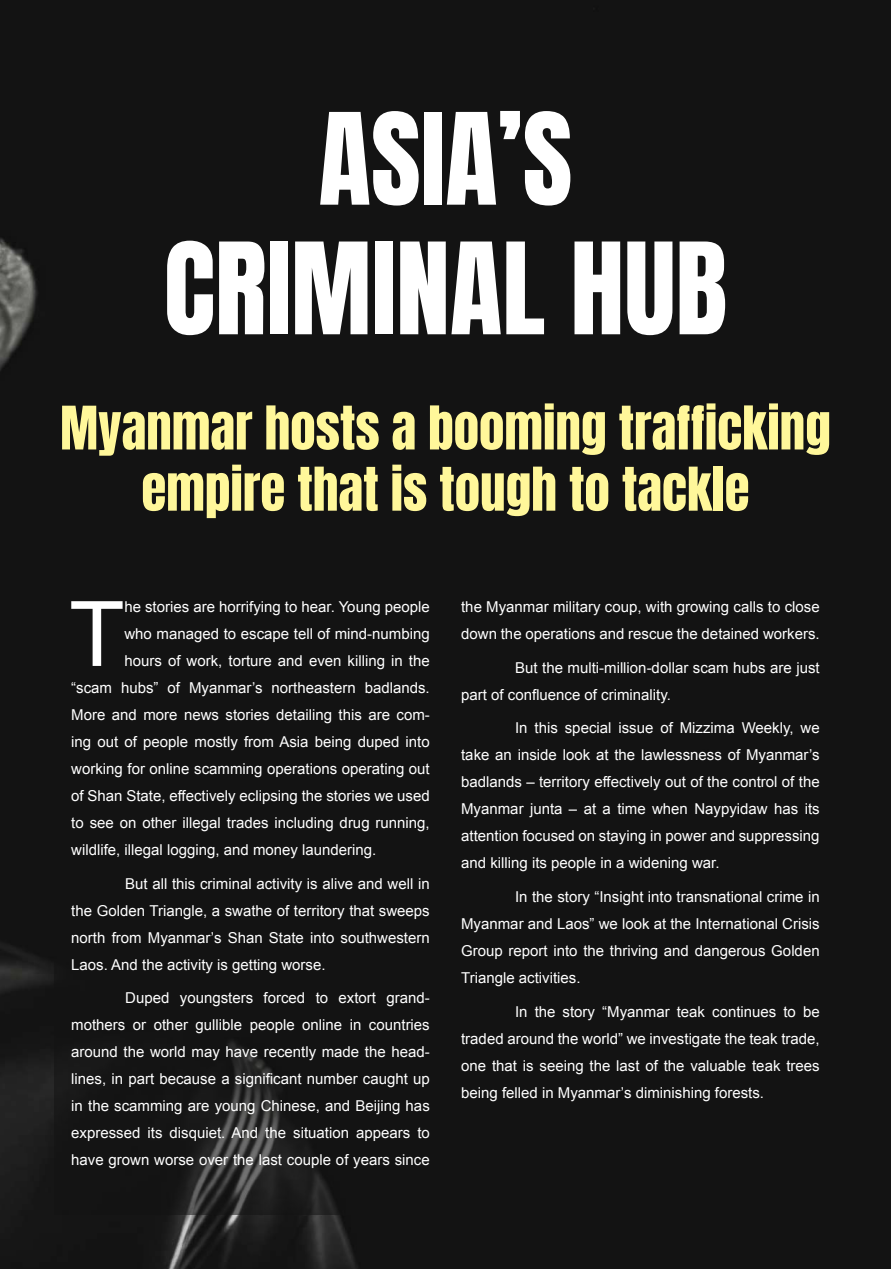
<style>
.page{position:relative;width:891px;height:1269px;background:#fff}
.page>*{position:absolute;margin:0;border:0;box-sizing:border-box;transform-origin:0 0}
.t1{font:108px/129.6px "Anton";color:#fff;text-align:center}
.t2{font:90.45px "Arial";color:#fff}
.t3{font:51px/61.2px "Anton";color:#fff79a;text-align:center}
.t4{font:15px/27px "Arial";color:#fff;text-align:justify}
</style>
<div class="page">
<div style="left:0;top:0;width:890px;height:1269px;background:#131313"></div>
<div style="left:54px;top:580px;width:784px;height:635px;background:#131313"></div>
<svg style="left:0;top:1166px;width:1px;height:49px"></svg>
<h1 class="t1" style="left:164px;top:103px;width:565px">ASIA’S<br>CRIMINAL HUB</h1>
<h3 class="t3" style="left:60px;top:401px;width:772px">Myanmar hosts a booming trafficking empire that is tough to tackle</h3>
<h2 class="t2" style="left:69px;top:575px;width:57px">T</h2>
<p class="t4" style="left:124px;top:593px;width:307px">he stories are horrifying to hear. Young people</p>
<p class="t4" style="left:124px;top:620px;width:307px">who managed to escape tell of mind-numbing</p>
<p class="t4" style="left:124px;top:647px;width:307px">hours of work, torture and even killing in the</p>
<p class="t4" style="left:71px;top:674px;width:360px">“scam hubs” of Myanmar’s northeastern badlands.</p>
<p class="t4" style="left:71px;top:701px;width:360px">More and more news stories detailing this are com-</p>
<p class="t4" style="left:71px;top:728px;width:360px">ing out of people mostly from Asia being duped into</p>
<p class="t4" style="left:71px;top:755px;width:360px">working for online scamming operations operating out</p>
<p class="t4" style="left:71px;top:782px;width:360px">of Shan State, effectively eclipsing the stories we used</p>
<p class="t4" style="left:71px;top:809px;width:360px">to see on other illegal trades including drug running,</p>
<p class="t4" style="left:71px;top:836px;width:307px">wildlife, illegal logging, and money laundering.</p>
<p class="t4" style="left:71px;top:870px;width:360px;text-indent:54px">But all this criminal activity is alive and well in the Golden Triangle, a swathe of territory that sweeps north from Myanmar’s Shan State into southwestern Laos. And the activity is getting worse.</p>
<p class="t4" style="left:71px;top:985px;width:360px;text-indent:54px">Duped youngsters forced to extort grand&shy;mothers or other gullible people online in countries around the world may have recently made the head&shy;lines, in part because a significant number caught up in the scamming are young Chinese, and Beijing has expressed its disquiet. And the situation appears to have grown worse over the last couple of years since</p>
<p class="t4" style="left:461px;top:593px;width:360px">the Myanmar military coup, with growing calls to close down the operations and rescue the detained workers.</p>
<p class="t4" style="left:461px;top:654px;width:360px;text-indent:54px">But the multi-million-dollar scam hubs are just part of confluence of criminality.</p>
<p class="t4" style="left:461px;top:715px;width:360px;text-indent:54px">In this special issue of Mizzima Weekly, we take an inside look at the lawlessness of Myanmar’s badlands – territory effectively out of the control of the Myanmar junta – at a time when Naypyidaw has its attention focused on staying in power and suppressing and killing its people in a widening war.</p>
<p class="t4" style="left:461px;top:884px;width:360px;text-indent:54px">In the story “Insight into transnational crime in Myanmar and Laos” we look at the International Crisis Group report into the thriving and dangerous Golden Triangle activities.</p>
<p class="t4" style="left:461px;top:998px;width:360px;text-indent:54px">In the story “Myanmar teak continues to be traded around the world” we investigate the teak trade, one that is seeing the last of the valuable teak trees being felled in Myanmar’s diminishing forests.</p>
</div>
